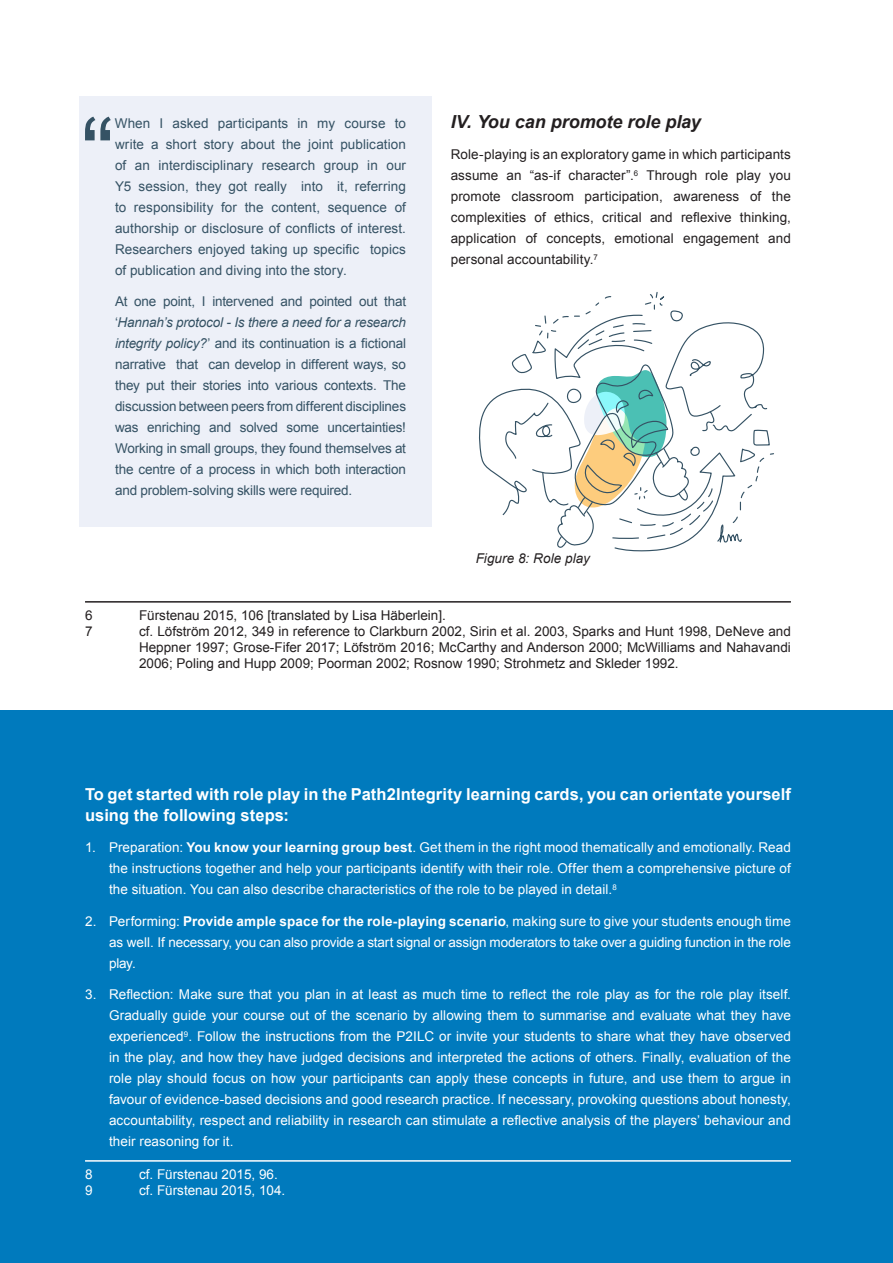
<style>
.page{position:relative;width:893px;height:1263px;background:#fff}
.page>*{position:absolute;margin:0;border:0;box-sizing:border-box;transform-origin:0 0}
.t1{font:101.55px "Arial";color:#355264}
.t2{font:italic 700 18px "Arial";letter-spacing:-.005em;color:#231f20}
.t3{font:700 16.5px/21px "Arial";letter-spacing:.005em;color:#fff}
.t4{font:13.5px/21px "Arial";color:#fff;text-align:justify}
.t5{font:13.5px/21px "Arial";letter-spacing:-.005em;color:#355264;text-align:justify}
.t6{font:13.5px/21px "Arial";color:#231f20;text-align:justify}
.t7{font:italic 13.5px "Arial";letter-spacing:.01em;color:#231f20}
.s1{font-style:italic}
.s2{font-weight:700}
</style>
<div class="page">
<div style="left:79px;top:96px;width:353px;height:430px;background:#edf0f8"></div>
<hr style="left:85px;top:601px;width:706px;height:2px;background:#231f20">
<div style="left:0;top:710px;width:893px;height:553px;background:#007abd"></div>
<hr style="left:85px;top:1160px;width:706px;height:2px;background:#fff">
<svg style="left:479px;top:292px;width:295px;height:260px"></svg>
<h1 class="t1" style="left:81px;top:88px;width:35px">“</h1>
<p class="t5" style="left:115px;top:112px;width:293px">When I asked participants in my course to write a short story about the joint publication of an interdisciplinary research group in our Y5 session, they got really into it, referring to responsibility for the content, sequence of authorship or disclosure of conflicts of interest.<br>Researchers enjoyed taking up specific topics of publication and diving into the story.</p>
<p class="t5" style="left:115px;top:291px;width:293px">At one point, I intervened and pointed out that ‘<span class="s1">Hannah’s protocol - Is there a need for a research integrity policy?</span>’ and its continuation is a fictional narrative that can develop in different ways, so they put their stories into various contexts. The discussion between peers from different disciplines was enriching and solved some uncertainties!<br>Working in small groups, they found themselves at the centre of a process in which both interaction and problem-solving skills were required.</p>
<h2 class="t2" style="left:451px;top:110px;width:252px">IV. You can promote role play</h2>
<p class="t6" style="left:451px;top:144px;width:342px">Role-playing is an exploratory game in which participants assume an “as-if character”.<sup>6</sup> Through role play you promote classroom participation, awareness of the complexities of ethics, critical and reflexive thinking, application of concepts, emotional engagement and personal accountability.<sup>7</sup></p>
<p class="t7" style="left:476px;top:550px;width:116px">Figure 8: Role play</p>
<p class="t6" style="left:85px;top:604px;width:9px">6</p>
<p class="t6" style="left:139px;top:604px;width:308px">Fürstenau 2015, 106 [translated by Lisa Häberlein].</p>
<p class="t6" style="left:85px;top:621px;width:9px">7</p>
<p class="t6" style="left:139px;top:623px;width:653px;line-height:16.2px">cf. Löfström 2012, 349 in reference to Clarkburn 2002, Sirin et al. 2003, Sparks and Hunt 1998, DeNeve and Heppner 1997; Grose-Fifer 2017; Löfström 2016; McCarthy and Anderson 2000; McWilliams and Nahavandi 2006; Poling and Hupp 2009; Poorman 2002; Rosnow 1990; Strohmetz and Skleder 1992.</p>
<p class="t3" style="left:85px;top:784px;width:707px">To get started with role play in the Path2Integrity learning cards, you can orientate yourself using the following steps:</p>
<p class="t4" style="left:109px;top:837px;width:683px;text-indent:-24px">1. Preparation: <span class="s2">You know your learning group best</span>. Get them in the right mood thematically and emotionally. Read the instructions together and help your participants identify with their role. Offer them a comprehensive picture of the situation. You can also describe characteristics of the role to be played in detail.<sup>8</sup></p>
<p class="t4" style="left:109px;top:910px;width:683px;text-indent:-24px">2. Performing: <span class="s2">Provide ample space for the role-playing scenario</span>, making sure to give your students enough time as well. If necessary, you can also provide a start signal or assign moderators to take over a guiding function in the role play.</p>
<p class="t4" style="left:109px;top:984px;width:683px;text-indent:-24px">3. Reflection: Make sure that you plan in at least as much time to reflect the role play as for the role play itself.<br>Gradually guide your course out of the scenario by allowing them to summarise and evaluate what they have experienced<sup>9</sup>. Follow the instructions from the P2ILC or invite your students to share what they have observed in the play, and how they have judged decisions and interpreted the actions of others. Finally, evaluation of the role play should focus on how your participants can apply these concepts in future, and use them to argue in favour of evidence-based decisions and good research practice. If necessary, provoking questions about honesty, accountability, respect and reliability in research can stimulate a reflective analysis of the players’ behaviour and their reasoning for it.</p>
<p class="t4" style="left:85px;top:1163px;width:9px">8</p>
<p class="t4" style="left:139px;top:1163px;width:140px">cf. Fürstenau 2015, 96.</p>
<p class="t4" style="left:85px;top:1180px;width:9px">9</p>
<p class="t4" style="left:139px;top:1180px;width:148px">cf. Fürstenau 2015, 104.</p>
</div>
